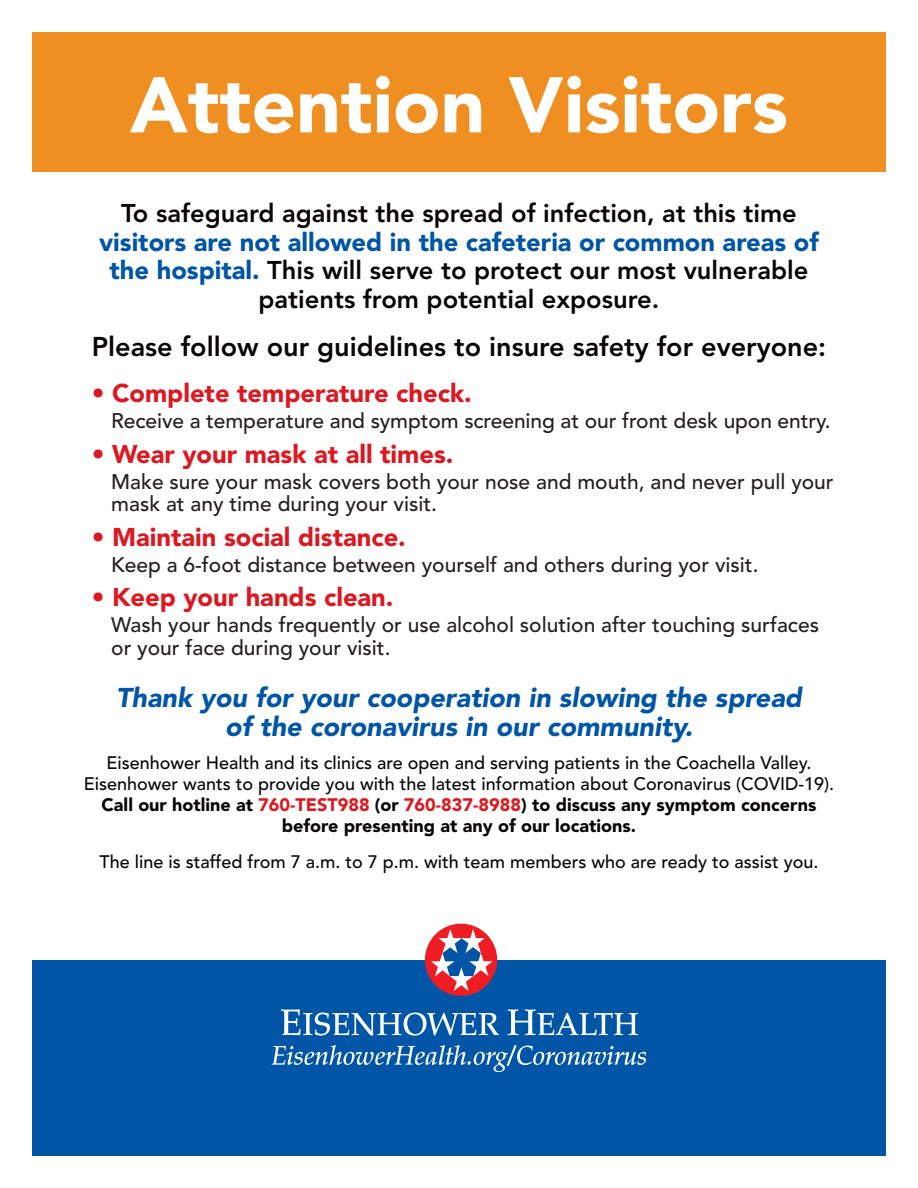
<style>
.page{position:relative;width:918px;height:1188px;background:#fff}
.page>*{position:absolute;margin:0;border:0;box-sizing:border-box;transform-origin:0 0}
.t1{font:900 78px "Avenir LT Std";color:#fff}
.t2{font:italic 900 27px/28.5px "Avenir LT Std";color:#0155a7;text-align:center}
.t3{font:800 27px "Avenir LT Std";color:#080505}
.t4{font:800 25.5px/28.5px "Avenir LT Std";color:#080505;text-align:center}
.t5{font:900 25.5px "Avenir LT Std";color:#dc1820}
.t6{font:500 21px/22.5px "Avenir LT Std";color:#231f20}
.t7{font:500 18px/21px "Avenir LT Std";color:#080505;text-align:center}
.s1{font-weight:900;color:#0155a7}
.s2{font-weight:900}
.s3{font-weight:900;color:#dc1820}
</style>
<div class="page">
<div style="left:32px;top:960px;width:854px;height:196px;background:#0155a7"></div>
<svg style="left:281px;top:1009px;width:218px;height:27px"></svg>
<svg style="left:508px;top:1009px;width:130px;height:26px"></svg>
<svg style="left:272px;top:1045px;width:374px;height:27px"></svg>
<div style="left:425px;top:924px;width:72px;height:72px;background:#ee1d23;border-radius:50%"></div>
<svg style="left:431px;top:929px;width:62px;height:62px"></svg>
<div style="left:32px;top:32px;width:854px;height:139px;background:#f08f21"></div>
<p class="t1" style="left:130px;top:73px;width:659px">Attention Visitors</p>
<p class="t4" style="left:99px;top:199px;width:721px">To safeguard against the spread of infection, at this time <span class="s1">visitors are not allowed in the cafeteria or common areas of the hospital.</span> This will serve to protect our most vulnerable patients from potential exposure.</p>
<p class="t3" style="left:92px;top:330px;width:736px">Please follow our guidelines to insure safety for everyone:</p>
<p class="t5" style="left:92px;top:383px;width:382px">• Complete temperature check.</p>
<p class="t6" style="left:111px;top:412px;width:721px">Receive a temperature and symptom screening at our front desk upon entry.</p>
<p class="t5" style="left:92px;top:444px;width:363px">• Wear your mask at all times.</p>
<p class="t6" style="left:111px;top:472px;width:724px">Make sure your mask covers both your nose and mouth, and never pull your mask at any time during your visit.</p>
<p class="t5" style="left:92px;top:527px;width:316px">• Maintain social distance.</p>
<p class="t6" style="left:111px;top:555px;width:649px">Keep a 6-foot distance between yourself and others during yor visit.</p>
<p class="t5" style="left:92px;top:587px;width:303px">• Keep your hands clean.</p>
<p class="t6" style="left:111px;top:616px;width:709px">Wash your hands frequently or use alcohol solution after touching surfaces or your face during your visit.</p>
<p class="t2" style="left:116px;top:684px;width:687px">Thank you for your cooperation in slowing the spread of the coronavirus in our community.</p>
<p class="t7" style="left:84px;top:754px;width:752px">Eisenhower Health and its clinics are open and serving patients in the Coachella Valley.<br>Eisenhower wants to provide you with the latest information about Coronavirus (COVID-19).<br><span class="s2">Call our hotline at</span> <span class="s3">760-TEST988</span> <span class="s2">(or</span> <span class="s3">760-837-8988</span><span class="s2">) to discuss any symptom concerns before presenting at any of our locations.</span></p>
<p class="t7" style="left:99px;top:853px;width:721px">The line is staffed from 7 a.m. to 7 p.m. with team members who are ready to assist you.</p>
</div>
